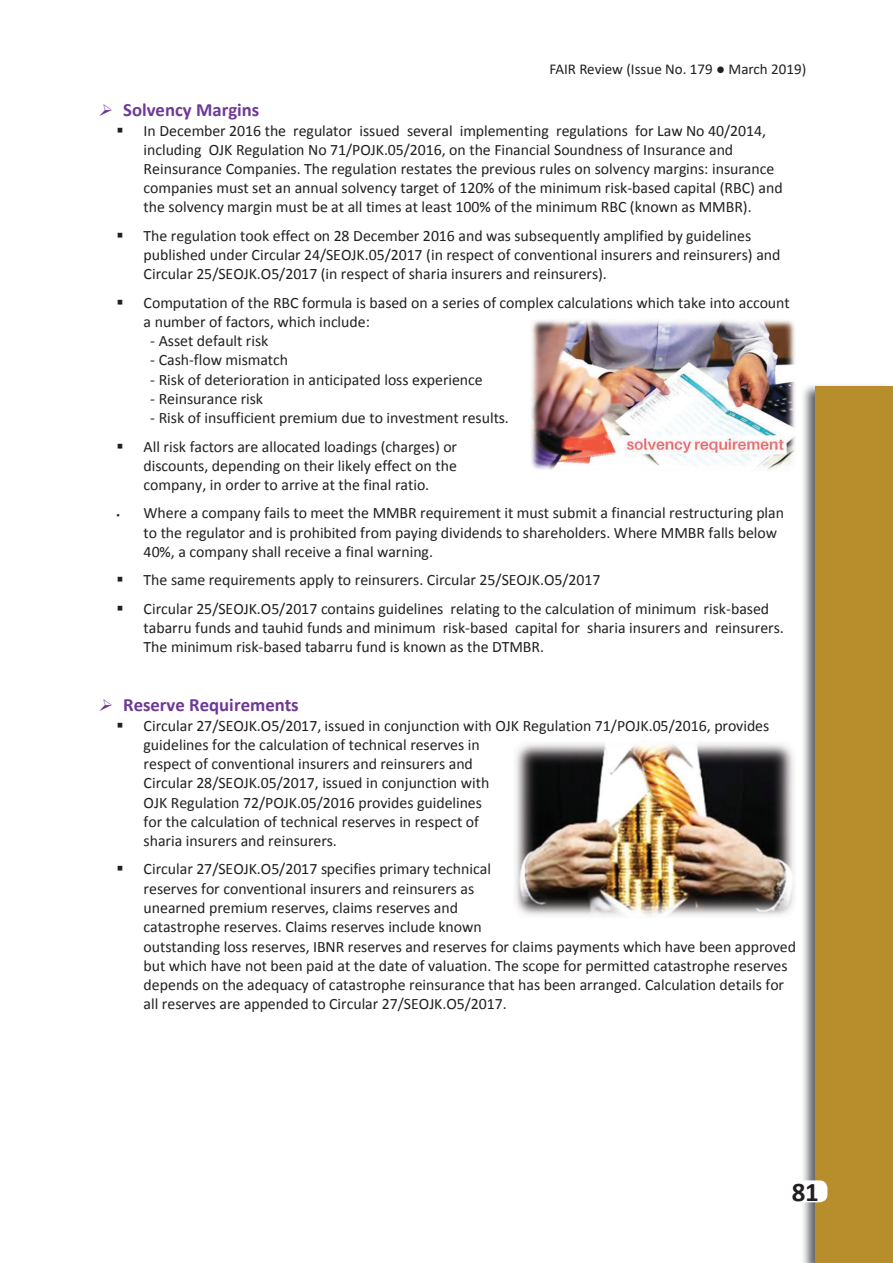
<style>
.page{position:relative;width:893px;height:1263px;background:#fff}
.page>*{position:absolute;margin:0;border:0;box-sizing:border-box;transform-origin:0 0}
.t1{font:700 27px "Calibri";color:#231f20}
.t2{font:700 18.75px "Calibri";color:#6e3996}
.t3{font:15.9px/19.2px "Calibri";color:#231f20}
.t4{font:15px "Calibri";color:#231f20}
</style>
<div class="page">
<img style="left:531px;top:320px;width:264px;height:150px">
<img style="left:515px;top:743px;width:279px;height:173px">
<img style="left:803px;top:385px;width:90px;height:878px">
<div style="left:815px;top:387px;width:78px;height:876px;background:#b88e2d"></div>
<div style="left:784px;top:1180px;width:43px;height:22px;background:#fff;border-radius:8px"></div>
<p class="t4" style="left:549px;top:58px;width:258px">FAIR Review (Issue No. 179 ● March 2019)</p>
<p class="t2" style="left:98px;top:98px;width:163px">➢ Solvency Margins</p>
<p class="t3" style="left:144px;top:121px;width:641px;text-indent:-27px">▪ In December 2016 the regulator issued several implementing regulations for Law No 40/2014, including OJK Regulation No 71/POJK.05/2016, on the Financial Soundness of Insurance and Reinsurance Companies. The regulation restates the previous rules on solvency margins: insurance companies must set an annual solvency target of 120% of the minimum risk-based capital (RBC) and the solvency margin must be at all times at least 100% of the minimum RBC (known as MMBR).</p>
<p class="t3" style="left:144px;top:226px;width:638px;text-indent:-27px">▪ The regulation took effect on 28 December 2016 and was subsequently amplified by guidelines published under Circular 24/SEOJK.05/2017 (in respect of conventional insurers and reinsurers) and<br>Circular 25/SEOJK.O5/2017 (in respect of sharia insurers and reinsurers).</p>
<p class="t3" style="left:144px;top:293px;width:648px;text-indent:-27px">▪ Computation of the RBC formula is based on a series of complex calculations which take into account a number of factors, which include:</p>
<p class="t3" style="left:150px;top:331px;width:120px">- Asset default risk</p>
<p class="t3" style="left:150px;top:351px;width:139px">- Cash-flow mismatch</p>
<p class="t3" style="left:150px;top:370px;width:334px">- Risk of deterioration in anticipated loss experience</p>
<p class="t3" style="left:150px;top:389px;width:114px">- Reinsurance risk</p>
<p class="t3" style="left:150px;top:408px;width:360px">- Risk of insufficient premium due to investment results.</p>
<p class="t3" style="left:144px;top:437px;width:315px;text-align:justify;text-indent:-27px">▪ All risk factors are allocated loadings (charges) or discounts, depending on their likely effect on the company, in order to arrive at the final ratio.</p>
<p class="t3" style="left:144px;top:503px;width:642px;text-indent:-27px">▪ Where a company fails to meet the MMBR requirement it must submit a financial restructuring plan to the regulator and is prohibited from paying dividends to shareholders. Where MMBR falls below<br>40%, a company shall receive a final warning.</p>
<p class="t3" style="left:117px;top:570px;width:485px">▪ The same requirements apply to reinsurers. Circular 25/SEOJK.O5/2017</p>
<p class="t3" style="left:144px;top:599px;width:642px;text-indent:-27px">▪ Circular 25/SEOJK.O5/2017 contains guidelines relating to the calculation of minimum risk-based tabarru funds and tauhid funds and minimum risk-based capital for sharia insurers and reinsurers.<br>The minimum risk-based tabarru fund is known as the DTMBR.</p>
<p class="t2" style="left:98px;top:693px;width:202px">➢ Reserve Requirements</p>
<p class="t3" style="left:144px;top:716px;width:627px;text-indent:-27px">▪ Circular 27/SEOJK.O5/2017, issued in conjunction with OJK Regulation 71/POJK.05/2016, provides guidelines for the calculation of technical reserves in<br>respect of conventional insurers and reinsurers and<br>Circular 28/SEOJK.05/2017, issued in conjunction with<br>OJK Regulation 72/POJK.05/2016 provides guidelines<br>for the calculation of technical reserves in respect of<br>sharia insurers and reinsurers.</p>
<p class="t3" style="left:144px;top:860px;width:654px;text-indent:-27px">▪ Circular 27/SEOJK.O5/2017 specifies primary technical<br>reserves for conventional insurers and reinsurers as<br>unearned premium reserves, claims reserves and<br>catastrophe reserves. Claims reserves include known<br>outstanding loss reserves, IBNR reserves and reserves for claims payments which have been approved but which have not been paid at the date of valuation. The scope for permitted catastrophe reserves depends on the adequacy of catastrophe reinsurance that has been arranged. Calculation details for all reserves are appended to Circular 27/SEOJK.O5/2017.</p>
<h1 class="t1" style="left:792px;top:1172px;width:28px">81</h1>
</div>
